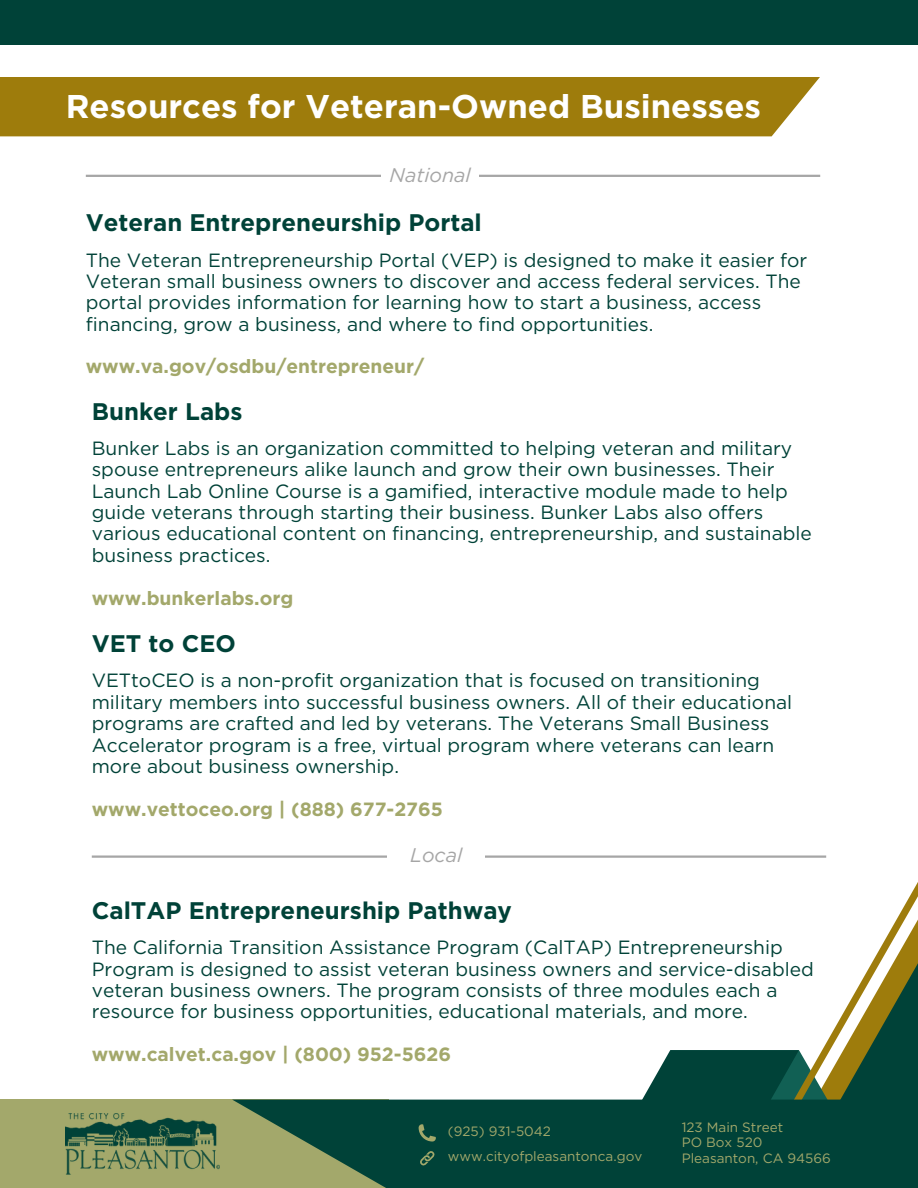
<style>
.page{position:relative;width:918px;height:1188px;background:#fff}
.page>*{position:absolute;margin:0;border:0;box-sizing:border-box;transform-origin:0 0}
.t1{font:700 32.85px "Gotham";color:#fff}
.t2{font:700 24px "Gotham";color:#004238}
.t3{font:italic 19.8px "Gotham";color:#a6a6a6}
.t4{font:19.2px/21.3px "Gotham";color:#004238}
.t5{font:700 19.2px "Gotham";color:#a3a86b}
.t6{font:13.5px "Gotham";color:#a3a86b}
</style>
<div class="page">
<div style="left:0;top:1100px;width:388px;height:88px;background:#a3a86b"></div>
<img style="left:66px;top:1114px;width:154px;height:60px">
<svg style="left:560px;top:1050px;width:151px;height:50px"></svg>
<svg style="left:711px;top:856px;width:207px;height:244px"></svg>
<svg style="left:233px;top:1100px;width:685px;height:88px;background:#124d3d"></svg>
<svg style="left:419px;top:1150px;width:16px;height:17px"></svg>
<svg style="left:419px;top:1124px;width:16px;height:17px"></svg>
<div style="left:0;top:0;width:918px;height:44px;background:#004238"></div>
<div style="left:0;top:77px;width:820px;height:59px;background:#9e7c0c"></div>
<hr style="left:86px;top:175px;width:734px;height:2px;background:#a6a6a6">
<div style="left:381px;top:155px;width:98px;height:42px;background:#fff"></div>
<hr style="left:92px;top:855px;width:734px;height:3px;background:#a6a6a6">
<div style="left:387px;top:835px;width:98px;height:42px;background:#fff"></div>
<h4 class="t1" style="left:66px;top:87px;width:697px">Resources for Veteran-Owned Businesses</h4>
<h3 class="t3" style="left:390px;top:163px;width:83px">National</h3>
<h2 class="t2" style="left:86px;top:208px;width:398px">Veteran Entrepreneurship Portal</h2>
<h4 class="t4" style="left:86px;top:249px;width:723px">The Veteran Entrepreneurship Portal (VEP) is designed to make it easier for Veteran small business owners to discover and access federal services. The portal provides information for learning how to start a business, access financing, grow a business, and where to find opportunities.</h4>
<h3 class="t5" style="left:86px;top:355px;width:340px">www.va.gov/osdbu/entrepreneur/</h3>
<p class="t2" style="left:92px;top:397px;width:152px">Bunker Labs</p>
<h2 class="t4" style="left:92px;top:437px;width:722px">Bunker Labs is an organization committed to helping veteran and military spouse entrepreneurs alike launch and grow their own businesses. Their Launch Lab Online Course is a gamified, interactive module made to help guide veterans through starting their business. Bunker Labs also offers various educational content on financing, entrepreneurship, and sustainable business practices.</h2>
<h4 class="t5" style="left:92px;top:586px;width:203px">www.bunkerlabs.org</h4>
<p class="t2" style="left:92px;top:629px;width:146px">VET to CEO</p>
<p class="t4" style="left:92px;top:670px;width:702px">VETtoCEO is a non-profit organization that is focused on transitioning military members into successful business owners. All of their educational programs are crafted and led by veterans. The Veterans Small Business Accelerator program is a free, virtual program where veterans can learn more about business ownership.</p>
<p class="t5" style="left:92px;top:797px;width:353px">www.vettoceo.org | (888) 677-2765</p>
<h4 class="t3" style="left:410px;top:843px;width:54px">Local</h4>
<h3 class="t2" style="left:92px;top:896px;width:422px">CalTAP Entrepreneurship Pathway</h3>
<p class="t4" style="left:92px;top:937px;width:724px">The California Transition Assistance Program (CalTAP) Entrepreneurship Program is designed to assist veteran business owners and service-disabled veteran business owners. The program consists of three modules each a resource for business opportunities, educational materials, and more.</p>
<p class="t5" style="left:92px;top:1043px;width:361px">www.calvet.ca.gov | (800) 952-5626</p>
<h3 class="t6" style="left:448px;top:1123px;width:105px">(925) 931-5042</h3>
<h2 class="t6" style="left:448px;top:1148px;width:196px">www.cityofpleasantonca.gov</h2>
<h4 class="t6" style="left:682px;top:1119px;width:103px">123 Main Street</h4>
<h2 class="t6" style="left:682px;top:1134px;width:82px">PO Box 520</h2>
<h4 class="t6" style="left:682px;top:1150px;width:151px">Pleasanton, CA 94566</h4>
</div>
